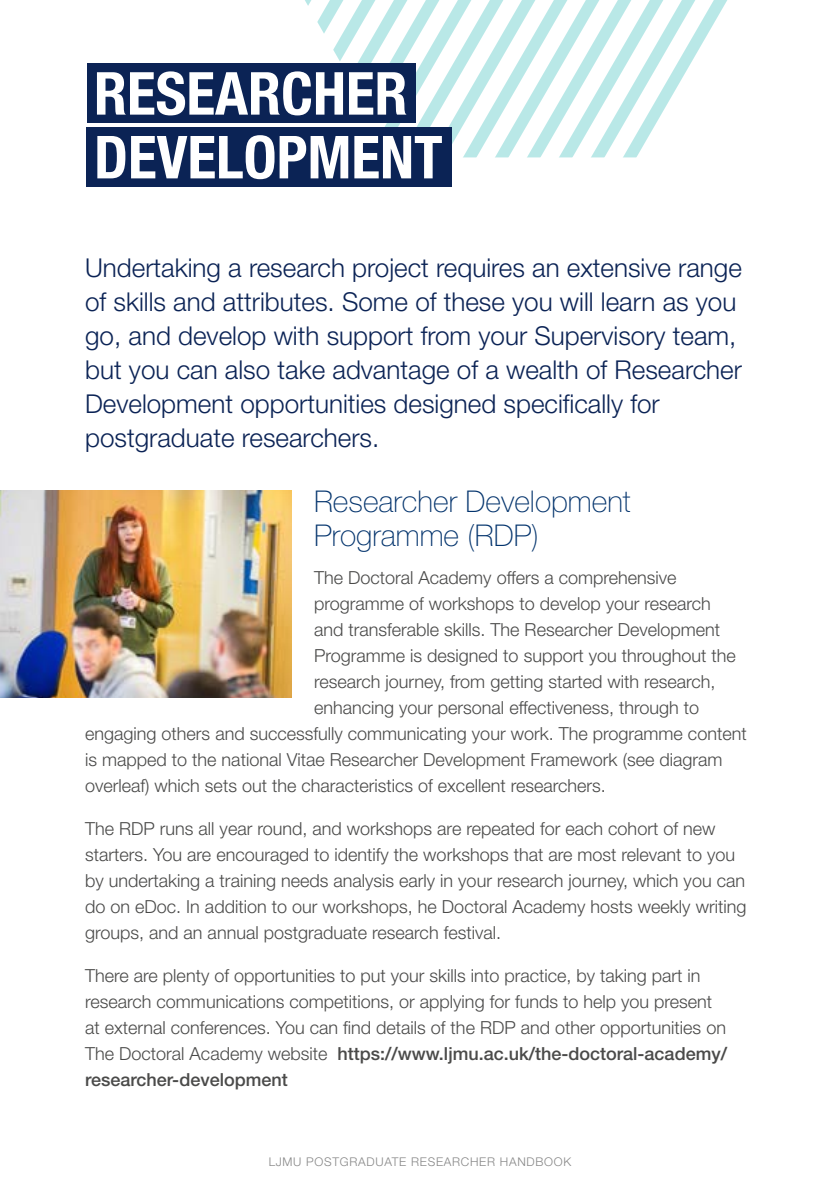
<style>
.page{position:relative;width:840px;height:1191px;background:#fff}
.page>*{position:absolute;margin:0;border:0;box-sizing:border-box;transform-origin:0 0}
.t1{font:700 condensed 59.4px/63.8px "Helvetica Neue LT Std";color:#fff}
.t2{font:100 30px/34px "Helvetica Neue LT Std";color:#04346d}
.t3{font:300 26px/34px "Helvetica Neue LT Std";color:#0b2355}
.t4{font:300 18px/26px "Helvetica Neue LT Std";color:#4a4a49}
.t5{font:300 12px "Helvetica Neue LT Std";letter-spacing:.06em;color:#878787}
.s1{font-weight:500}
</style>
<div class="page">
<svg style="left:269px;top:0;width:458px;height:157px"></svg>
<div style="left:86px;top:63px;width:329px;height:60px;background:#0b2355"></div>
<div style="left:86px;top:128px;width:365px;height:59px;background:#0b2355"></div>
<img style="left:0;top:491px;width:291px;height:206px">
<h1 class="t1" style="left:94px;top:61px;width:350px">RESEARCHER<br>DEVELOPMENT</h1>
<p class="t3" style="left:85px;top:250px;width:658px">Undertaking a research project requires an extensive range of skills and attributes. Some of these you will learn as you go, and develop with support from your Supervisory team, but you can also take advantage of a wealth of Researcher Development opportunities designed specifically for postgraduate researchers.</p>
<h2 class="t2" style="left:314px;top:485px;width:318px">Researcher Development<br>Programme (RDP)</h2>
<p class="t4" style="left:314px;top:564px;width:364px">The Doctoral Academy offers a comprehensive</p>
<p class="t4" style="left:314px;top:590px;width:398px">programme of workshops to develop your research</p>
<p class="t4" style="left:314px;top:616px;width:407px">and transferable skills. The Researcher Development</p>
<p class="t4" style="left:314px;top:642px;width:423px">Programme is designed to support you throughout the</p>
<p class="t4" style="left:314px;top:668px;width:403px">research journey, from getting started with research,</p>
<p class="t4" style="left:314px;top:694px;width:386px">enhancing your personal effectiveness, through to</p>
<p class="t4" style="left:85px;top:720px;width:662px">engaging others and successfully communicating your work. The programme content</p>
<p class="t4" style="left:85px;top:746px;width:638px">is mapped to the national Vitae Researcher Development Framework (see diagram</p>
<p class="t4" style="left:85px;top:772px;width:522px">overleaf) which sets out the characteristics of excellent researchers.</p>
<p class="t4" style="left:85px;top:815px;width:662px">The RDP runs all year round, and workshops are repeated for each cohort of new starters. You are encouraged to identify the workshops that are most relevant to you by undertaking a training needs analysis early in your research journey, which you can do on eDoc. In addition to our workshops, he Doctoral Academy hosts weekly writing groups, and an annual postgraduate research festival.</p>
<p class="t4" style="left:85px;top:962px;width:643px">There are plenty of opportunities to put your skills into practice, by taking part in research communications competitions, or applying for funds to help you present at external conferences. You can find details of the RDP and other opportunities on The Doctoral Academy website <span class="s1">https://www.ljmu.ac.uk/the-doctoral-academy/ researcher-development</span></p>
<p class="t5" style="left:268px;top:1154px;width:304px">LJMU POSTGRADUATE RESEARCHER HANDBOOK</p>
</div>
